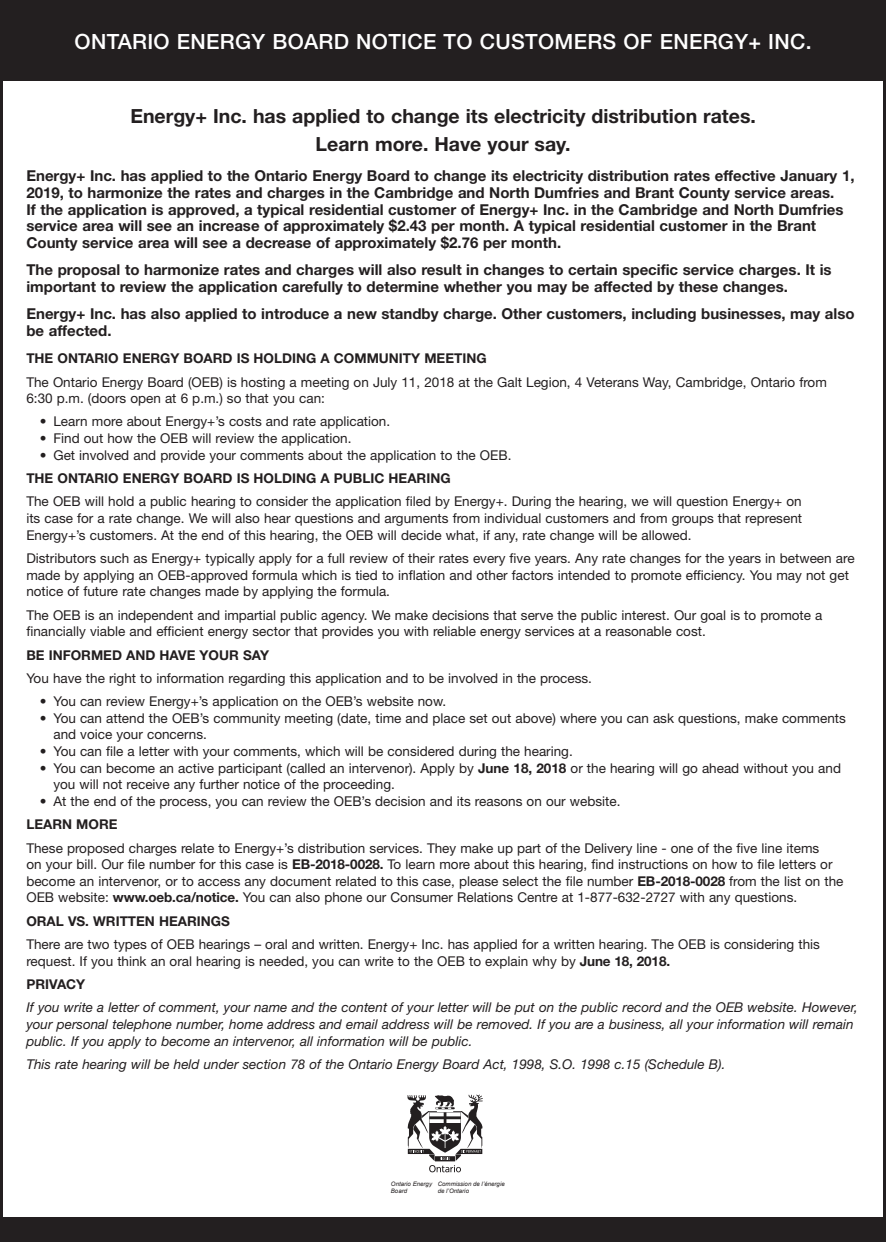
<style>
.page{position:relative;width:886px;height:1242px;background:#fff}
.page>*{position:absolute;margin:0;border:0;box-sizing:border-box;transform-origin:0 0}
.t1{font:500 21px "Helvetica Neue LT Std";letter-spacing:.015em;color:#fff}
.t2{font:700 19.5px/27.9px "Helvetica Neue LT Std";color:#231f20;text-align:center}
.t3{font:700 15px/16.6px "Helvetica Neue LT Std";color:#231f20}
.t4{font:13.5px/16.6px "Helvetica Neue LT Std";color:#231f20}
.t5{font:italic 13.5px/16.6px "Helvetica Neue LT Std";color:#231f20}
.t6{font:700 13.5px "Helvetica Neue LT Std";color:#231f20}
.t7{font:italic 6.15px/7.4px "Arial";color:#231f20}
.s1{font-weight:700}
</style>
<div class="page">
<div style="left:0;top:0;width:883px;height:81px;background:#231f20"></div>
<div style="left:0;top:1217px;width:886px;height:22px;background:#231f20"></div>
<svg style="left:407px;top:1094px;width:76px;height:79px"></svg>
<h1 class="t1" style="left:75px;top:30px;width:738px">ONTARIO ENERGY BOARD NOTICE TO CUSTOMERS OF ENERGY+ INC.</h1>
<h2 class="t2" style="left:130px;top:102px;width:627px">Energy+ Inc. has applied to change its electricity distribution rates.<br>Learn more. Have your say.</h2>
<p class="t3" style="left:26px;top:167px;width:829px">Energy+ Inc. has applied to the Ontario Energy Board to change its electricity distribution rates effective January 1, 2019, to harmonize the rates and charges in the Cambridge and North Dumfries and Brant County service areas.<br>If the application is approved, a typical residential customer of Energy+ Inc. in the Cambridge and North Dumfries service area will see an increase of approximately $2.43 per month. A typical residential customer in the Brant County service area will see a decrease of approximately $2.76 per month.</p>
<p class="t3" style="left:26px;top:261px;width:806px">The proposal to harmonize rates and charges will also result in changes to certain specific service charges. It is important to review the application carefully to determine whether you may be affected by these changes.</p>
<p class="t3" style="left:26px;top:305px;width:829px">Energy+ Inc. has also applied to introduce a new standby charge. Other customers, including businesses, may also be affected.</p>
<p class="t6" style="left:26px;top:350px;width:461px">THE ONTARIO ENERGY BOARD IS HOLDING A COMMUNITY MEETING</p>
<p class="t4" style="left:26px;top:373px;width:802px">The Ontario Energy Board (OEB) is hosting a meeting on July 11, 2018 at the Galt Legion, 4 Veterans Way, Cambridge, Ontario from<br>6:30 p.m. (doors open at 6 p.m.) so that you can:</p>
<p class="t4" style="left:40px;top:413px;width:352px">• Learn more about Energy+’s costs and rate application.</p>
<p class="t4" style="left:40px;top:430px;width:313px">• Find out how the OEB will review the application.</p>
<p class="t4" style="left:40px;top:446px;width:473px">• Get involved and provide your comments about the application to the OEB.</p>
<p class="t6" style="left:26px;top:470px;width:426px">THE ONTARIO ENERGY BOARD IS HOLDING A PUBLIC HEARING</p>
<p class="t4" style="left:26px;top:493px;width:777px;text-align:justify">The OEB will hold a public hearing to consider the application filed by Energy+. During the hearing, we will question Energy+ on its case for a rate change. We will also hear questions and arguments from individual customers and from groups that represent Energy+’s customers. At the end of this hearing, the OEB will decide what, if any, rate change will be allowed.</p>
<p class="t4" style="left:26px;top:550px;width:829px">Distributors such as Energy+ typically apply for a full review of their rates every five years. Any rate changes for the years in between are made by applying an OEB-approved formula which is tied to inflation and other factors intended to promote efficiency. You may not get notice of future rate changes made by applying the formula.</p>
<p class="t4" style="left:26px;top:606px;width:797px">The OEB is an independent and impartial public agency. We make decisions that serve the public interest. Our goal is to promote a financially viable and efficient energy sector that provides you with reliable energy services at a reasonable cost.</p>
<p class="t6" style="left:26px;top:646px;width:244px">BE INFORMED AND HAVE YOUR SAY</p>
<p class="t4" style="left:26px;top:670px;width:567px">You have the right to information regarding this application and to be involved in the process.</p>
<p class="t4" style="left:40px;top:693px;width:408px">• You can review Energy+’s application on the OEB’s website now.</p>
<p class="t4" style="left:53px;top:710px;width:794px;text-indent:-14px">• You can attend the OEB’s community meeting (date, time and place set out above) where you can ask questions, make comments and voice your concerns.</p>
<p class="t4" style="left:40px;top:743px;width:534px">• You can file a letter with your comments, which will be considered during the hearing.</p>
<p class="t4" style="left:53px;top:759px;width:789px;text-indent:-14px">• You can become an active participant (called an intervenor). Apply by <span class="s1">June 18, 2018</span> or the hearing will go ahead without you and you will not receive any further notice of the proceeding.</p>
<p class="t4" style="left:40px;top:793px;width:582px">• At the end of the process, you can review the OEB’s decision and its reasons on our website.</p>
<p class="t6" style="left:26px;top:816px;width:93px">LEARN MORE</p>
<p class="t4" style="left:26px;top:839px;width:818px">These proposed charges relate to Energy+’s distribution services. They make up part of the Delivery line - one of the five line items<br>on your bill. Our file number for this case is <span class="s1">EB-2018-0028.</span> To learn more about this hearing, find instructions on how to file letters or become an intervenor, or to access any document related to this case, please select the file number <span class="s1">EB-2018-0028</span> from the list on the OEB website: <span class="s1">www.oeb.ca/notice.</span> You can also phone our Consumer Relations Centre at 1-877-632-2727 with any questions.</p>
<p class="t6" style="left:26px;top:913px;width:205px">ORAL VS. WRITTEN HEARINGS</p>
<p class="t4" style="left:26px;top:936px;width:795px">There are two types of OEB hearings – oral and written. Energy+ Inc. has applied for a written hearing. The OEB is considering this request. If you think an oral hearing is needed, you can write to the OEB to explain why by <span class="s1">June 18, 2018.</span></p>
<p class="t6" style="left:26px;top:976px;width:60px">PRIVACY</p>
<p class="t5" style="left:26px;top:999px;width:833px">If you write a letter of comment, your name and the content of your letter will be put on the public record and the OEB website. However, your personal telephone number, home address and email address will be removed. If you are a business, all your information will remain public. If you apply to become an intervenor, all information will be public.</p>
<p class="t5" style="left:26px;top:1056px;width:700px">This rate hearing will be held under section 78 of the Ontario Energy Board Act, 1998, S.O. 1998 c.15 (Schedule B).</p>
<p class="t7" style="left:391px;top:1180px;width:43px">Ontario Energy<br>Board</p>
<p class="t7" style="left:438px;top:1180px;width:68px">Commission de l’énergie de l’Ontario</p>
</div>
